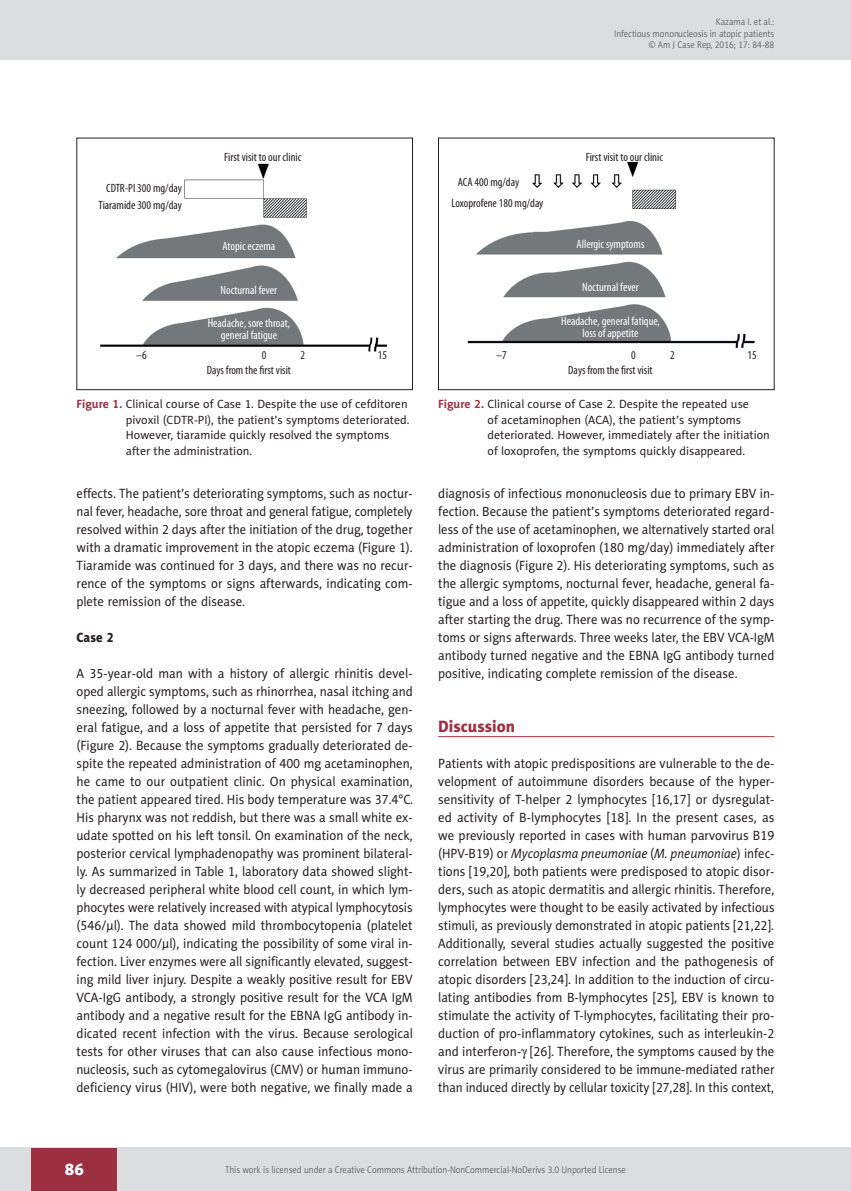
<style>
.page{position:relative;width:851px;height:1191px;background:#fff}
.page>*{position:absolute;margin:0;border:0;box-sizing:border-box;transform-origin:0 0}
.AJCR_Headline_1{font:16.5px "Naomi Sans EFN Heavy";color:#9d2f42}
.t1{font:16.5px "Naomi Sans EFN Heavy";color:#fff}
.AJCR_Body{font:13.5px/18px "Naomi Sans EFN";color:#231f20;text-align:justify;scale:.95 1}
.AJCR_Body-2{font:13.5px/18px "Naomi Sans EFN";color:#231f20;text-align:justify;scale:.96 1}
.AJCR_Body-3{font:13.5px/18px "Naomi Sans EFN";color:#231f20;text-align:justify;scale:.94 1}
.AJCR_Headline_2{font:13.5px "Naomi Sans EFN Heavy";color:#231f20;scale:.95 1}
.AJCR_Rycina_tytul{font:12px/15.8px "Naomi Sans EFN";color:#231f20}
.t2{font:condensed 12px/17px "Myriad Pro";color:#231f20;text-align:right}
.t3{font:condensed 12px/12px "Myriad Pro";color:#fff;text-align:center}
.AJCR_pagina_zywa{font:9.75px/11.2px "Naomi Sans EFN Light";color:#57585a;text-align:right;scale:.9 1}
.AJCR_pagina_sygnatur{font:9.75px "Naomi Sans EFN Light";color:#57585a;scale:.9 1}
.s1{font-weight:700;color:#9d2f42}
.s2{font-style:italic}
.s3{font-family:"Standard Sym L"}
</style>
<div class="page">
<hr style="left:438px;top:736px;width:336px;height:1px;background:#9d2f42">
<img style="left:100px;top:163px;width:288px;height:189px">
<img style="left:467px;top:161px;width:288px;height:187px">
<div style="left:438px;top:138px;width:336px;height:252px;border:1px solid #231f20"></div>
<div style="left:0;top:1148px;width:850px;height:43px;background:#dcdddf"></div>
<div style="left:32px;top:1147px;width:85px;height:43px;background:#9d2f42"></div>
<div style="left:0;top:0;width:850px;height:60px;background:#dcdddf"></div>
<hr style="left:850px;top:0;width:1px;height:60px;background:#dcdddf">
<p class="AJCR_pagina_zywa" style="left:614px;top:16px;width:179px">Kazama I. et al.:<br>Infectious mononucleosis in atopic patients</p>
<p class="AJCR_pagina_sygnatur" style="left:648px;top:39px;width:141px">© Am J Case Rep, 2016; 17: 84-88</p>
<p class="t2" style="left:224px;top:148px;width:79px">First visit to our clinic</p>
<p class="t2" style="left:585px;top:148px;width:79px">First visit to our clinic</p>
<p class="t2" style="left:99px;top:180px;width:85px">CDTR-PI 300 mg/day<br>Tiaramide 300 mg/day</p>
<p class="t2" style="left:451px;top:172px;width:93px;line-height:20.9px;text-align:left;text-indent:6px">ACA 400 mg/day<br>Loxoprofene 180 mg/day</p>
<p class="t3" style="left:222px;top:240px;width:54px">Atopic eczema</p>
<p class="t3" style="left:220px;top:284px;width:58px">Nocturnal fever</p>
<p class="t3" style="left:208px;top:317px;width:84px">Headache, sore throat, general fatigue</p>
<p class="t3" style="left:576px;top:239px;width:69px">Allergic symptoms</p>
<p class="t3" style="left:582px;top:281px;width:58px">Nocturnal fever</p>
<p class="t3" style="left:561px;top:316px;width:100px">Headache, general fatique, loss of appetite</p>
<p class="t2" style="left:136px;top:347px;width:12px">–6</p>
<p class="t2" style="left:262px;top:347px;width:6px">0</p>
<p class="t2" style="left:300px;top:347px;width:6px">2</p>
<p class="t2" style="left:378px;top:347px;width:11px">15</p>
<p class="t2" style="left:496px;top:347px;width:12px">–7</p>
<p class="t2" style="left:631px;top:347px;width:6px">0</p>
<p class="t2" style="left:670px;top:347px;width:6px">2</p>
<p class="t2" style="left:747px;top:347px;width:11px">15</p>
<p class="t2" style="left:207px;top:362px;width:86px">Days from the first visit</p>
<p class="t2" style="left:568px;top:362px;width:86px">Days from the first visit</p>
<p class="AJCR_Rycina_tytul" style="left:126px;top:396px;width:285px;text-indent:-49px"><span class="s1">Figure 1.</span> Clinical course of Case 1. Despite the use of cefditoren pivoxil (CDTR-PI), the patient’s symptoms deteriorated.<br>However, tiaramide quickly resolved the symptoms after the administration.</p>
<p class="AJCR_Rycina_tytul" style="left:487px;top:396px;width:284px;text-indent:-49px"><span class="s1">Figure 2.</span> Clinical course of Case 2. Despite the repeated use<br>of acetaminophen (ACA), the patient’s symptoms deteriorated. However, immediately after the initiation of loxoprofen, the symptoms quickly disappeared.</p>
<p class="AJCR_Body-3" style="left:77px;top:484px;width:359px">effects. The patient’s deteriorating symptoms, such as noctur&shy;nal fever, headache, sore throat and general fatigue, completely resolved within 2 days after the initiation of the drug, together with a dramatic improvement in the atopic eczema (Figure 1).<br>Tiaramide was continued for 3 days, and there was no recur&shy;rence of the symptoms or signs afterwards, indicating com&shy;plete remission of the disease.</p>
<p class="AJCR_Headline_2" style="left:77px;top:629px;width:41px">Case 2</p>
<p class="AJCR_Body-2" style="left:77px;top:664px;width:352px">A 35-year-old man with a history of allergic rhinitis devel&shy;oped allergic symptoms, such as rhinorrhea, nasal itching and sneezing, followed by a nocturnal fever with headache, gen&shy;eral fatigue, and a loss of appetite that persisted for 7 days (Figure 2). Because the symptoms gradually deteriorated de&shy;spite the repeated administration of 400 mg acetaminophen, he came to our outpatient clinic. On physical examination, the patient appeared tired. His body temperature was 37.4°C.<br>His pharynx was not reddish, but there was a small white ex&shy;udate spotted on his left tonsil. On examination of the neck, posterior cervical lymphadenopathy was prominent bilateral&shy;ly. As summarized in Table 1, laboratory data showed slight&shy;ly decreased peripheral white blood cell count, in which lym&shy;phocytes were relatively increased with atypical lymphocytosis (546/µl). The data showed mild thrombocytopenia (platelet count 124 000/µl), indicating the possibility of some viral in&shy;fection. Liver enzymes were all significantly elevated, suggest&shy;ing mild liver injury. Despite a weakly positive result for EBV VCA-IgG antibody, a strongly positive result for the VCA IgM antibody and a negative result for the EBNA IgG antibody in&shy;dicated recent infection with the virus. Because serological tests for other viruses that can also cause infectious mono&shy;nucleosis, such as cytomegalovirus (CMV) or human immuno&shy;deficiency virus (HIV), were both negative, we finally made a</p>
<p class="AJCR_Body" style="left:438px;top:484px;width:355px">diagnosis of infectious mononucleosis due to primary EBV in&shy;fection. Because the patient’s symptoms deteriorated regard&shy;less of the use of acetaminophen, we alternatively started oral administration of loxoprofen (180 mg/day) immediately after the diagnosis (Figure 2). His deteriorating symptoms, such as the allergic symptoms, nocturnal fever, headache, general fa&shy;tigue and a loss of appetite, quickly disappeared within 2 days after starting the drug. There was no recurrence of the symp&shy;toms or signs afterwards. Three weeks later, the EBV VCA-IgM antibody turned negative and the EBNA IgG antibody turned positive, indicating complete remission of the disease.</p>
<p class="AJCR_Headline_1" style="left:438px;top:716px;width:78px">Discussion</p>
<p class="AJCR_Body" style="left:438px;top:754px;width:355px">Patients with atopic predispositions are vulnerable to the de&shy;velopment of autoimmune disorders because of the hyper&shy;sensitivity of T-helper 2 lymphocytes [16,17] or dysregulat&shy;ed activity of B-lymphocytes [18]. In the present cases, as we previously reported in cases with human parvovirus B19 (HPV-B19) or <span class="s2">Mycoplasma pneumoniae</span> (<span class="s2">M. pneumoniae</span>) infec&shy;tions [19,20], both patients were predisposed to atopic disor&shy;ders, such as atopic dermatitis and allergic rhinitis. Therefore, lymphocytes were thought to be easily activated by infectious stimuli, as previously demonstrated in atopic patients [21,22].<br>Additionally, several studies actually suggested the positive correlation between EBV infection and the pathogenesis of atopic disorders [23,24]. In addition to the induction of circu&shy;lating antibodies from B-lymphocytes [25], EBV is known to stimulate the activity of T-lymphocytes, facilitating their pro&shy;duction of pro-inflammatory cytokines, such as interleukin-2 and interferon-<span class="s3">g</span> [26]. Therefore, the symptoms caused by the virus are primarily considered to be immune-mediated rather than induced directly by cellular toxicity [27,28]. In this context,</p>
<p class="t1" style="left:65px;top:1159px;width:21px">86</p>
<p class="AJCR_pagina_zywa" style="left:225px;top:1164px;width:447px">This work is licensed under a Creative Commons Attribution-NonCommercial-NoDerivs 3.0 Unported License</p>
</div>
